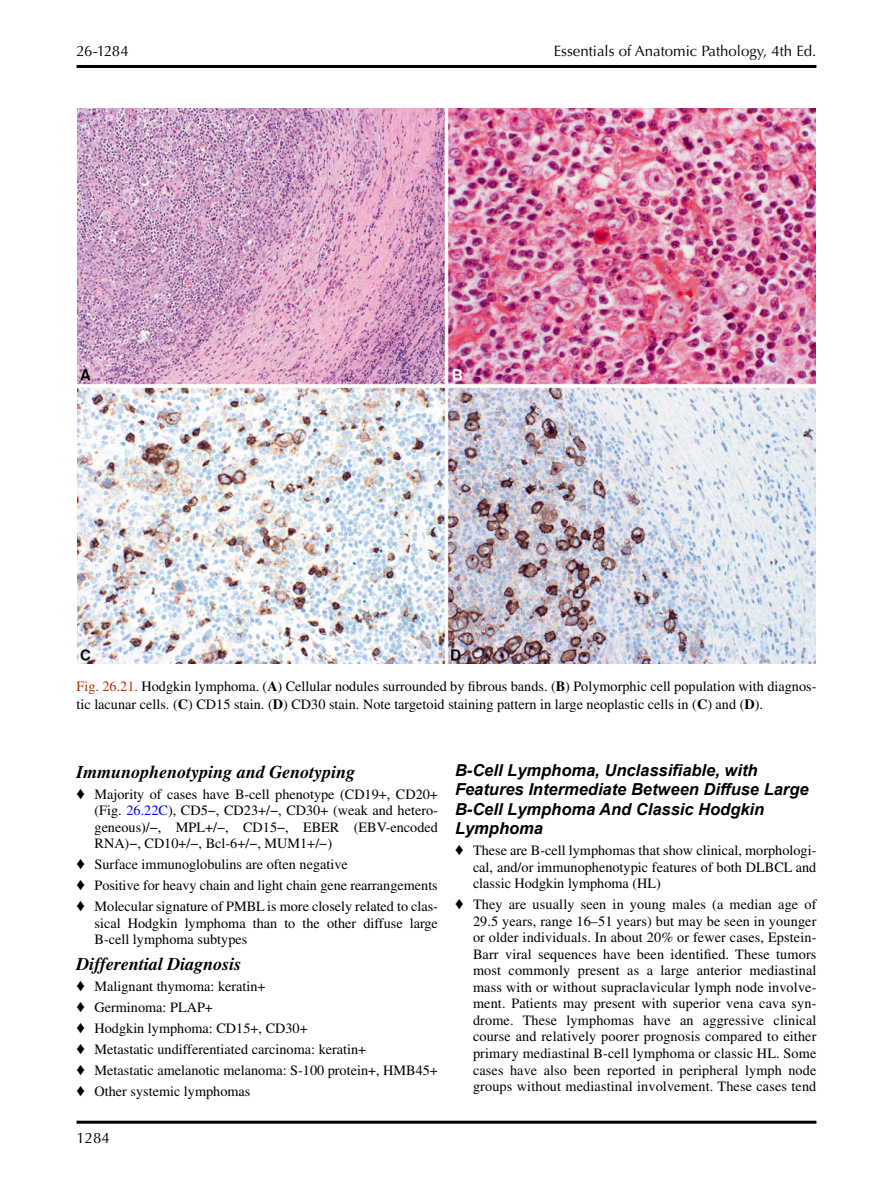
<style>
.page{position:relative;width:893px;height:1187px;background:#fff}
.page>*{position:absolute;margin:0;border:0;box-sizing:border-box;transform-origin:0 0}
.t1{font:italic 700 18px "Cflfcm Sxdlnk Times";color:#000}
.t2{font:italic 700 16.5px/19.5px "Pnnwxr Thrcxt Arial";color:#000}
.t3{font:15px "Nyxxjt Qqcyxy Optima";color:#000}
.t4{font:14.25px/16.5px "Yxqjmb Ghwfkn Times";color:#000}
.s1{color:#b13200}
.s2{font-family:"Cvgrrr Nhjktr Times";font-weight:700}
.s3{color:#0000fa}
.s4{font-family:"Jbpxwh Hgfcmq Arial"}
</style>
<div class="page">
<hr style="left:77px;top:1120px;width:739px;height:3px;background:#000">
<img style="left:77px;top:108px;width:738px;height:555px">
<hr style="left:77px;top:65px;width:739px;height:3px;background:#000">
<p class="t3" style="left:77px;top:45px;width:54px">26-1284</p>
<p class="t3" style="left:554px;top:45px;width:264px">Essentials of Anatomic Pathology, 4th Ed.</p>
<p class="t4" style="left:77px;top:678px;width:741px;line-height:18px"><span class="s1">Fig. 26.21.</span> Hodgkin lymphoma . ( <span class="s2">A</span> ) Cellular nodules surrounded by fibrous bands. ( <span class="s2">B</span> ) Polymorphic cell population with diagnos&shy;tic lacunar cells. ( <span class="s2">C</span> ) CD15 stain. ( <span class="s2">D</span> ) CD30 stain. Note targetoid staining pattern in large neoplastic cells in ( <span class="s2">C</span> ) and ( <span class="s2">D</span> ).</p>
<p class="t1" style="left:77px;top:765px;width:281px">Immunophenotyping and Genotyping</p>
<p class="t4" style="left:95px;top:787px;width:345px;text-align:justify;text-indent:-18px">♦ Majority of cases have B-cell phenotype (CD19+, CD20+ (Fig. <span class="s3">26.22C</span> ), CD5−, CD23+/−, CD30+ (weak and hetero&shy;geneous)/−, MPL+/−, CD15−, EBER (EBV-encoded RNA)−, CD10+/−, Bcl-6+/−, MUM1+/−)</p>
<p class="t4" style="left:77px;top:855px;width:363px;line-height:21px">♦ Surface immunoglobulins are often negative<br>♦ Positive for heavy chain and light chain gene rear range ments ♦ Molecular signature of PMBL is more closely related to clas-</p>
<p class="t4" style="left:95px;top:916px;width:345px">sical Hodgkin lymphoma than to the other diffuse large<br>B-cell lymphoma subtypes</p>
<p class="t1" style="left:77px;top:957px;width:167px">Differential Diagnosis</p>
<p class="t4" style="left:77px;top:977px;width:363px;line-height:21px">♦ Malignant thymoma: keratin+<br>♦ Germinoma: PLAP+<br>♦ Hodgkin lymphoma: CD15+, CD30+<br>♦ Metastatic undifferentiated carcinoma: keratin+<br>♦ Metastatic amelanotic melanoma: S-100 protein+, HMB45+ ♦ Other systemic lymphomas</p>
<p class="t3" style="left:77px;top:1131px;width:35px">1284</p>
<p class="t2" style="left:455px;top:760px;width:355px">B-Cell Lymphoma , Unclassi<span class="s4">fi</span>able, with Features Intermediate Between Diffuse Large B-Cell Lymphoma And Classic Hodgkin Lymphoma</p>
<p class="t4" style="left:473px;top:843px;width:345px;text-align:justify;text-indent:-18px">♦ These are B-cell lymphomas that show clinical, morphologi&shy;cal, and/or immunophenotypic features of both DLBCL and classic Hodgkin lymphoma (HL)</p>
<p class="t4" style="left:473px;top:897px;width:345px;text-align:justify;text-indent:-18px">♦ They are usually seen in young males (a median age of 29.5 years, range 16–51 years) but may be seen in younger or older individuals. In about 20% or fewer cases, Epstein-Barr viral sequences have been identified. These tumors most commonly present as a large anterior mediastinal mass with or without supraclavicular lymph node involve&shy;ment. Patients may present with superior vena cava syn&shy;drome. These lymphomas have an aggressive clinical course and relatively poorer prognosis compared to either primary mediastinal B-cell lymphoma or classic HL. Some cases have also been reported in peripheral lymph node groups without mediastinal involvement. These cases tend</p>
</div>
